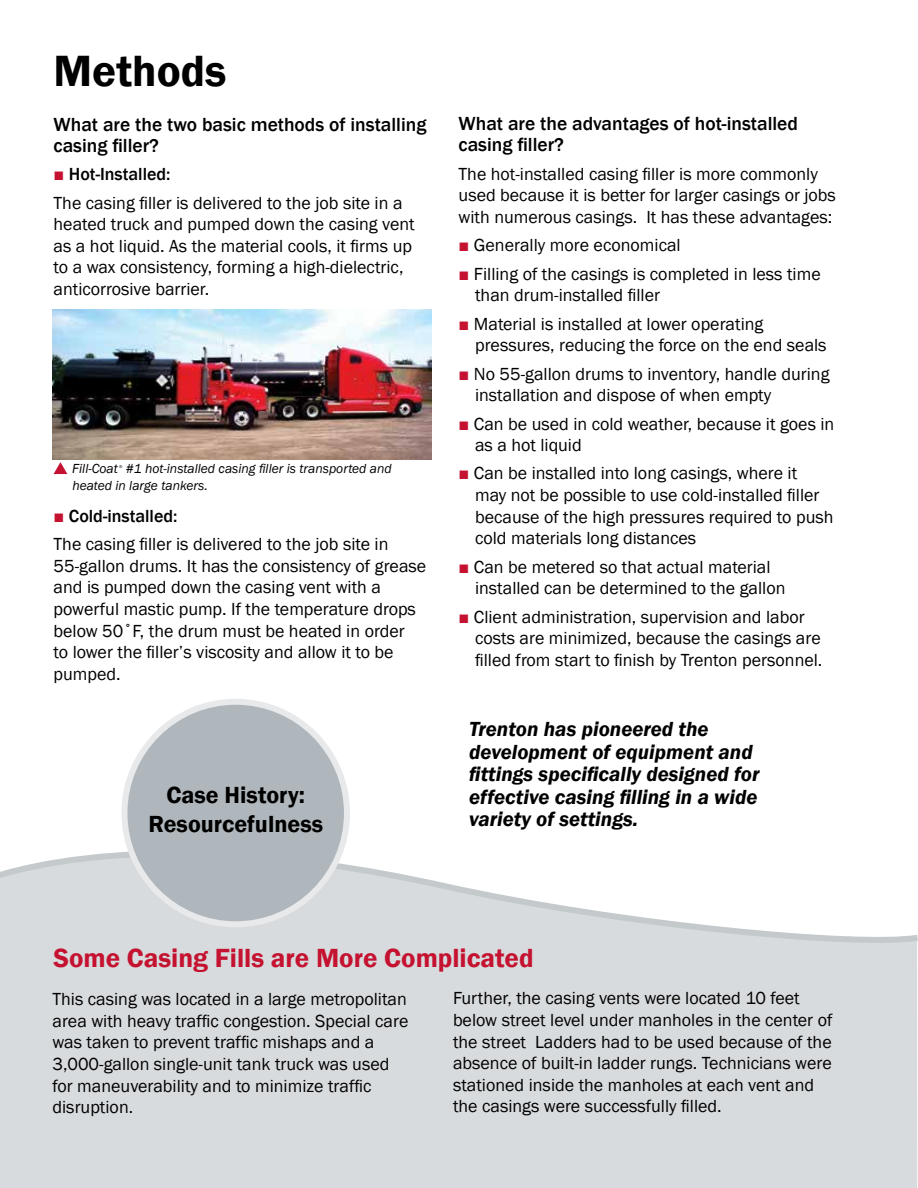
<style>
.page{position:relative;width:918px;height:1188px;background:#fff}
.page>*{position:absolute;margin:0;border:0;box-sizing:border-box;transform-origin:0 0}
.t1{font:600 45px "Franklin Gothic";color:#000}
.t2{font:600 27px "Franklin Gothic";color:#c41230}
.t3{font:600 24px/28.8px "Franklin Gothic";color:#000;text-align:center}
.t4{font:italic 600 21px/22.5px "Franklin Gothic";color:#000}
.t5{font:500 19.5px/21px "Franklin Gothic";color:#000}
.t6{font:18px/21.6px "Franklin Gothic";color:#000}
.t7{font:italic 13.5px/16.2px "Franklin Gothic";color:#000}
.t8{font:4.35px "Franklin Gothic";color:#000}
.s1{color:#c41230}
.s2{font-weight:500}
</style>
<div class="page">
<div style="left:0;top:794px;width:917px;height:394px;background:#d8dbdd"></div>
<svg style="left:0;top:806px;width:918px;height:141px"></svg>
<div style="left:124px;top:702px;width:223px;height:222px;background:#b0b7bc;border-radius:50%"></div>
<div style="left:121px;top:699px;width:229px;height:228px;border:6px solid #e7e9eb;border-radius:50%"></div>
<img style="left:52px;top:310px;width:380px;height:149px">
<svg style="left:54px;top:462px;width:13px;height:12px"></svg>
<h1 class="t1" style="left:54px;top:43px;width:174px">Methods</h1>
<p class="t5" style="left:54px;top:114px;width:374px">What are the two basic methods of installing casing filler?</p>
<p class="t6" style="left:54px;top:161px;width:350px;line-height:28.3px"><span class="s1">■</span> <span class="s2">Hot-Installed:<br></span>The casing filler is delivered to the job site in a</p>
<p class="t6" style="left:54px;top:214px;width:363px">heated truck and pumped down the casing vent as a hot liquid. As the material cools, it firms up to a wax consistency, forming a high-dielectric, anticorrosive barrier.</p>
<p class="t7" style="left:72px;top:461px;width:321px;text-indent:54px">#1 hot-installed casing filler is transported and heated in large tankers.</p>
<p class="t7" style="left:72px;top:461px;width:47px">Fill-Coat</p>
<p class="t8" style="left:119px;top:464px;width:5px">®</p>
<p class="t6" style="left:54px;top:502px;width:336px;line-height:28.3px"><span class="s1">■</span> <span class="s2">Cold-installed:<br></span>The casing filler is delivered to the job site in</p>
<p class="t6" style="left:54px;top:555px;width:374px">55-gallon drums. It has the consistency of grease and is pumped down the casing vent with a powerful mastic pump. If the temperature drops below 50˚F, the drum must be heated in order<br>to lower the filler’s viscosity and allow it to be pumped.</p>
<h3 class="t3" style="left:148px;top:781px;width:176px">Case History:<br>Resourcefulness</h3>
<p class="t5" style="left:459px;top:114px;width:341px">What are the advantages of hot-installed casing filler?</p>
<p class="t6" style="left:459px;top:163px;width:379px">The hot-installed casing filler is more commonly used because it is better for larger casings or jobs with numerous casings. It has these advantages:</p>
<p class="t6" style="left:459px;top:235px;width:224px"><span class="s1">■</span> Generally more economical</p>
<p class="t6" style="left:475px;top:263px;width:347px;text-indent:-17px"><span class="s1">■</span> Filling of the casings is completed in less time than drum-installed filler</p>
<p class="t6" style="left:475px;top:313px;width:353px;text-indent:-17px"><span class="s1">■</span> Material is installed at lower operating pressures, reducing the force on the end seals</p>
<p class="t6" style="left:475px;top:363px;width:356px;text-indent:-17px"><span class="s1">■</span> No 55-gallon drums to inventory, handle during installation and dispose of when empty</p>
<p class="t6" style="left:475px;top:413px;width:361px;text-indent:-17px"><span class="s1">■</span> Can be used in cold weather, because it goes in as a hot liquid</p>
<p class="t6" style="left:475px;top:463px;width:360px;text-indent:-17px"><span class="s1">■</span> Can be installed into long casings, where it<br>may not be possible to use cold-installed filler because of the high pressures required to push cold materials long distances</p>
<p class="t6" style="left:475px;top:556px;width:312px;text-indent:-17px"><span class="s1">■</span> Can be metered so that actual material installed can be determined to the gallon</p>
<p class="t6" style="left:475px;top:606px;width:349px;text-indent:-17px"><span class="s1">■</span> Client administration, supervision and labor costs are minimized, because the casings are filled from start to finish by Trenton personnel.</p>
<p class="t4" style="left:469px;top:718px;width:292px">Trenton has pioneered the development of equipment and fittings specifically designed for effective casing filling in a wide variety of settings.</p>
<h2 class="t2" style="left:53px;top:941px;width:482px">Some Casing Fills are More Complicated</h2>
<p class="t6" style="left:52px;top:989px;width:357px">This casing was located in a large metropolitan area with heavy traffic congestion. Special care was taken to prevent traffic mishaps and a 3,000-gallon single-unit tank truck was used for maneuverability and to minimize traffic disruption.</p>
<p class="t6" style="left:453px;top:988px;width:381px">Further, the casing vents were located 10 feet below street level under manholes in the center of the street Ladders had to be used because of the absence of built-in ladder rungs. Technicians were stationed inside the manholes at each vent and the casings were successfully filled.</p>
</div>
